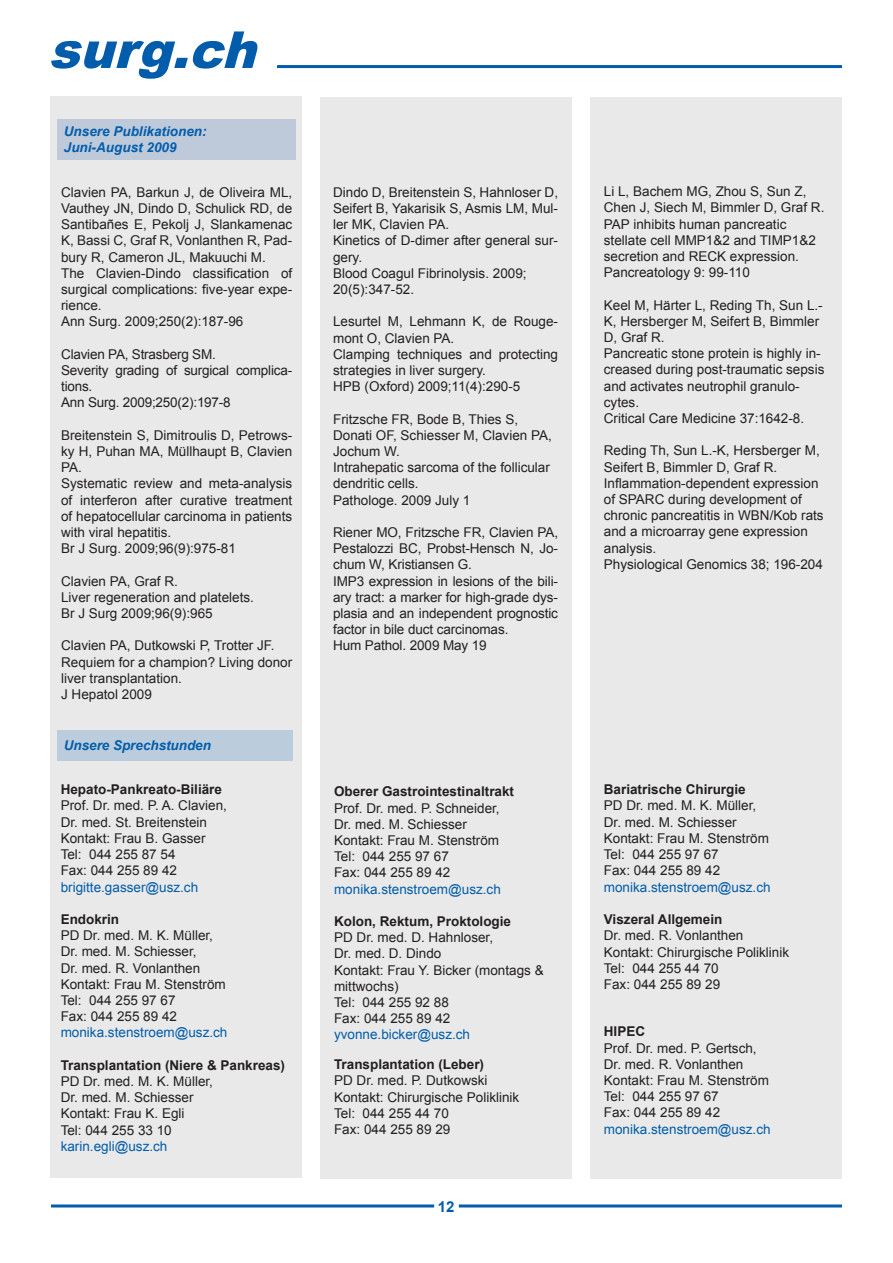
<style>
.page{position:relative;width:893px;height:1263px;background:#fff}
.page>*{position:absolute;margin:0;border:0;box-sizing:border-box;transform-origin:0 0}
.t1{font:italic 900 51px "Arial";color:#015dab}
.t2{font:700 15px "Arial";color:#015dab}
.t3{font:13.5px/16.2px "Arial";color:#231f20}
.t4{font:700 13.5px "Arial";color:#231f20}
.t5{font:13.5px "Arial";color:#015dab}
.t6{font:italic 700 13.5px/16.2px "Arial";color:#015dab}
</style>
<div class="page">
<hr style="left:277px;top:65px;width:565px;height:3px;background:#015dab">
<hr style="left:51px;top:1204px;width:383px;height:3px;background:#015dab">
<hr style="left:459px;top:1204px;width:383px;height:3px;background:#015dab">
<div style="left:50px;top:97px;width:252px;height:1081px;background:#e9e9e9"></div>
<div style="left:321px;top:97px;width:251px;height:1082px;background:#e9e9e9"></div>
<div style="left:590px;top:97px;width:252px;height:1082px;background:#e9e9e9"></div>
<div style="left:58px;top:119px;width:238px;height:41px;background:#bec9da"></div>
<div style="left:58px;top:730px;width:235px;height:31px;background:#bbcddc"></div>
<h1 class="t1" style="left:48px;top:13px;width:228px">surg.ch</h1>
<p class="t6" style="left:64px;top:124px;width:144px">Unsere Publikationen:<br>Juni-August 2009</p>
<p class="t3" style="left:61px;top:184px;width:233px">Clavien PA, Barkun J, de Oliveira ML,<br>Vauthey JN, Dindo D, Schulick RD, de<br>Santibañes E, Pekolj J, Slankamenac<br>K, Bassi C, Graf R, Vonlanthen R, Pad&shy;bury R, Cameron JL, Makuuchi M.<br>The Clavien-Dindo classification of surgical complications: five-year expe&shy;rience.<br>Ann Surg. 2009;250(2):187-96</p>
<p class="t3" style="left:61px;top:346px;width:233px">Clavien PA, Strasberg SM.<br>Severity grading of surgical complica&shy;tions.<br>Ann Surg. 2009;250(2):197-8</p>
<p class="t3" style="left:61px;top:427px;width:233px">Breitenstein S, Dimitroulis D, Petrows&shy;ky H, Puhan MA, Müllhaupt B, Clavien<br>PA.<br>Systematic review and meta-analysis of interferon after curative treatment of hepatocellular carcinoma in patients with viral hepatitis.<br>Br J Surg. 2009;96(9):975-81</p>
<p class="t3" style="left:61px;top:573px;width:194px">Clavien PA, Graf R.<br>Liver regeneration and platelets.<br>Br J Surg 2009;96(9):965</p>
<p class="t3" style="left:61px;top:638px;width:233px">Clavien PA, Dutkowski P, Trotter JF.<br>Requiem for a champion? Living donor liver transplantation.<br>J Hepatol 2009</p>
<p class="t6" style="left:64px;top:738px;width:149px">Unsere Sprechstunden</p>
<p class="t4" style="left:61px;top:781px;width:163px">Hepato-Pankreato-Biliäre</p>
<p class="t3" style="left:61px;top:798px;width:168px">Prof. Dr. med. P. A. Clavien,<br>Dr. med. St. Breitenstein<br>Kontakt: Frau B. Gasser<br>Tel: 044 255 87 54<br>Fax: 044 255 89 42</p>
<p class="t5" style="left:61px;top:878px;width:139px">brigitte.gasser@usz.ch</p>
<p class="t4" style="left:61px;top:910px;width:60px">Endokrin</p>
<p class="t3" style="left:61px;top:927px;width:167px">PD Dr. med. M. K. Müller,<br>Dr. med. M. Schiesser,<br>Dr. med. R. Vonlanthen<br>Kontakt: Frau M. Stenström<br>Tel: 044 255 97 67<br>Fax: 044 255 89 42</p>
<p class="t5" style="left:61px;top:1024px;width:168px">monika.stenstroem@usz.ch</p>
<p class="t4" style="left:61px;top:1056px;width:226px">Transplantation (Niere &amp; Pankreas)</p>
<p class="t3" style="left:61px;top:1073px;width:154px">PD Dr. med. M. K. Müller,<br>Dr. med. M. Schiesser<br>Kontakt: Frau K. Egli<br>Tel: 044 255 33 10</p>
<p class="t5" style="left:61px;top:1137px;width:108px">karin.egli@usz.ch</p>
<p class="t3" style="left:333px;top:184px;width:227px">Dindo D, Breitenstein S, Hahnloser D,<br>Seifert B, Yakarisik S, Asmis LM, Mul&shy;ler MK, Clavien PA.<br>Kinetics of D-dimer after general sur&shy;gery.<br>Blood Coagul Fibrinolysis. 2009;<br>20(5):347-52.</p>
<p class="t3" style="left:333px;top:314px;width:227px">Lesurtel M, Lehmann K, de Rouge&shy;mont O, Clavien PA.<br>Clamping techniques and protecting strategies in liver surgery.<br>HPB (Oxford) 2009;11(4):290-5</p>
<p class="t3" style="left:333px;top:411px;width:220px">Fritzsche FR, Bode B, Thies S,<br>Donati OF, Schiesser M, Clavien PA,<br>Jochum W.<br>Intrahepatic sarcoma of the follicular dendritic cells.<br>Pathologe. 2009 July 1</p>
<p class="t3" style="left:333px;top:524px;width:227px">Riener MO, Fritzsche FR, Clavien PA, Pestalozzi BC, Probst-Hensch N, Jo&shy;chum W, Kristiansen G.<br>IMP3 expression in lesions of the bili&shy;ary tract: a marker for high-grade dys&shy;plasia and an independent prognostic factor in bile duct carcinomas.<br>Hum Pathol. 2009 May 19</p>
<p class="t4" style="left:334px;top:783px;width:182px">Oberer Gastrointestinaltrakt</p>
<p class="t3" style="left:334px;top:800px;width:167px">Prof. Dr. med. P. Schneider,<br>Dr. med. M. Schiesser<br>Kontakt: Frau M. Stenström<br>Tel: 044 255 97 67<br>Fax: 044 255 89 42</p>
<p class="t5" style="left:334px;top:880px;width:168px">monika.stenstroem@usz.ch</p>
<p class="t4" style="left:334px;top:912px;width:179px">Kolon, Rektum, Proktologie</p>
<p class="t3" style="left:334px;top:929px;width:211px">PD Dr. med. D. Hahnloser,<br>Dr. med. D. Dindo<br>Kontakt: Frau Y. Bicker (montags &amp; mittwochs)<br>Tel: 044 255 92 88<br>Fax: 044 255 89 42</p>
<p class="t5" style="left:334px;top:1026px;width:137px">yvonne.bicker@usz.ch</p>
<p class="t4" style="left:334px;top:1055px;width:152px">Transplantation (Leber)</p>
<p class="t3" style="left:334px;top:1073px;width:187px">PD Dr. med. P. Dutkowski<br>Kontakt: Chirurgische Poliklinik<br>Tel: 044 255 44 70<br>Fax: 044 255 89 29</p>
<p class="t2" style="left:438px;top:1196px;width:18px">12</p>
<p class="t3" style="left:604px;top:184px;width:222px">Li L, Bachem MG, Zhou S, Sun Z,<br>Chen J, Siech M, Bimmler D, Graf R.<br>PAP inhibits human pancreatic stellate cell MMP1&amp;2 and TIMP1&amp;2 secretion and RECK expression.<br>Pancreatology 9: 99-110</p>
<p class="t3" style="left:604px;top:297px;width:222px">Keel M, Härter L, Reding Th, Sun L.-<br>K, Hersberger M, Seifert B, Bimmler<br>D, Graf R.<br>Pancreatic stone protein is highly in&shy;creased during post-traumatic sepsis and activates neutrophil granulo&shy;cytes.<br>Critical Care Medicine 37:1642-8.</p>
<p class="t3" style="left:604px;top:443px;width:221px">Reding Th, Sun L.-K, Hersberger M,<br>Seifert B, Bimmler D, Graf R.<br>Inflammation-dependent expression of SPARC during development of chronic pancreatitis in WBN/Kob rats and a microarray gene expression analysis.<br>Physiological Genomics 38; 196-204</p>
<p class="t4" style="left:604px;top:781px;width:143px">Bariatrische Chirurgie</p>
<p class="t3" style="left:604px;top:798px;width:167px">PD Dr. med. M. K. Müller,<br>Dr. med. M. Schiesser<br>Kontakt: Frau M. Stenström<br>Tel: 044 255 97 67<br>Fax: 044 255 89 42</p>
<p class="t5" style="left:604px;top:878px;width:168px">monika.stenstroem@usz.ch</p>
<p class="t4" style="left:604px;top:910px;width:120px">Viszeral Allgemein</p>
<p class="t3" style="left:604px;top:928px;width:187px">Dr. med. R. Vonlanthen<br>Kontakt: Chirurgische Poliklinik<br>Tel: 044 255 44 70<br>Fax: 044 255 89 29</p>
<p class="t4" style="left:604px;top:1023px;width:43px">HIPEC</p>
<p class="t3" style="left:604px;top:1040px;width:167px">Prof. Dr. med. P. Gertsch,<br>Dr. med. R. Vonlanthen<br>Kontakt: Frau M. Stenström<br>Tel: 044 255 97 67<br>Fax: 044 255 89 42</p>
<p class="t5" style="left:604px;top:1120px;width:168px">monika.stenstroem@usz.ch</p>
</div>
